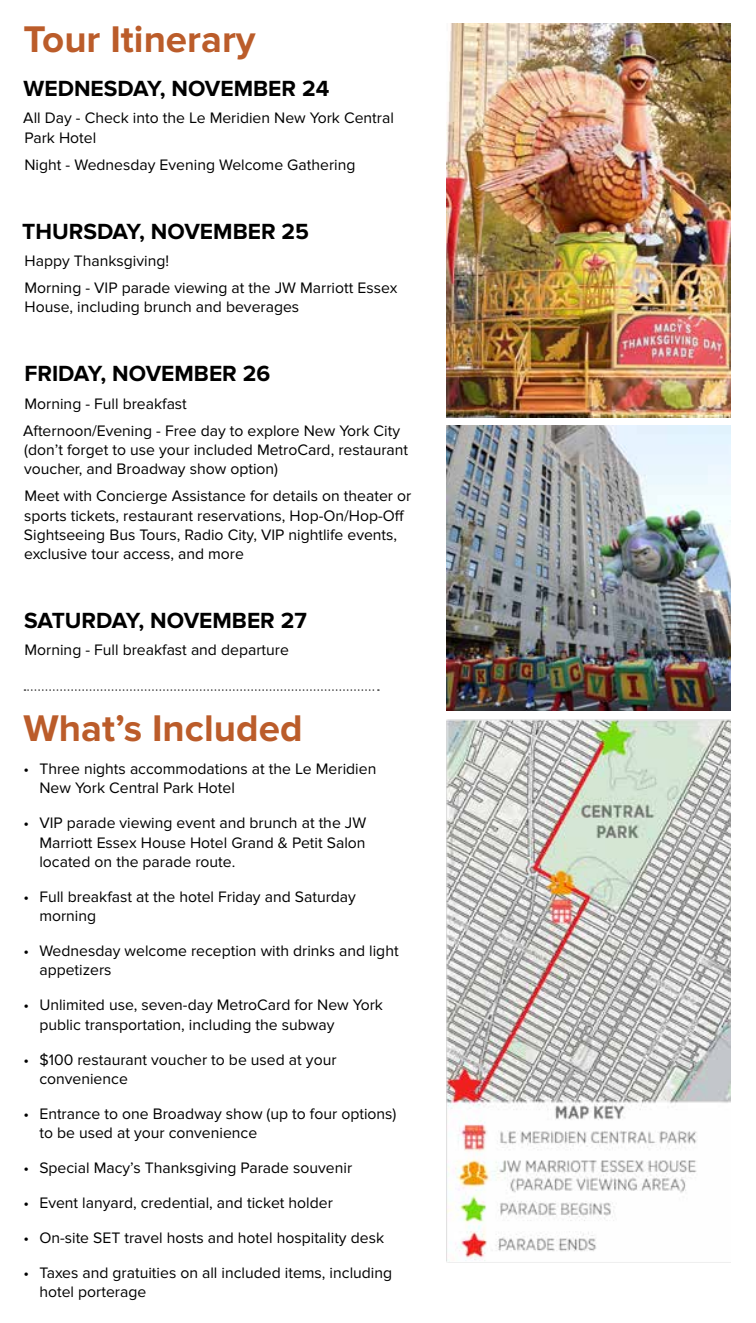
<style>
.page{position:relative;width:756px;height:1323px;background:#fff}
.page>*{position:absolute;margin:0;border:0;box-sizing:border-box;transform-origin:0 0}
.t1{font:700 38.5px "Proxima Nova";color:#bb5c2a}
.t2{font:700 22.75px "Proxima Nova";color:#000}
.t3{font:15.75px/19.2px "Proxima Nova";color:#000}
</style>
<div class="page">
<img style="left:447px;top:24px;width:283px;height:393px">
<img style="left:447px;top:426px;width:283px;height:284px">
<img style="left:447px;top:719px;width:283px;height:544px">
<svg style="left:24px;top:689px;width:355px;height:2px"></svg>
<h1 class="t1" style="left:24px;top:17px;width:234px">Tour Itinerary</h1>
<h2 class="t2" style="left:24px;top:76px;width:307px">WEDNESDAY, NOVEMBER 24</h2>
<p class="t3" style="left:23px;top:109px;width:372px">All Day - Check into the Le Meridien New York Central<br>Park Hotel</p>
<p class="t3" style="left:24px;top:155px;width:332px">Night - Wednesday Evening Welcome Gathering</p>
<h2 class="t2" style="left:22px;top:218px;width:288px">THURSDAY, NOVEMBER 25</h2>
<p class="t3" style="left:24px;top:247px;width:375px;line-height:27.1px">Happy Thanksgiving!<br>Morning - VIP parade viewing at the JW Marriott Essex</p>
<p class="t3" style="left:24px;top:298px;width:276px">House, including brunch and beverages</p>
<h2 class="t2" style="left:24px;top:361px;width:247px">FRIDAY, NOVEMBER 26</h2>
<p class="t3" style="left:23px;top:390px;width:378px;line-height:27.1px">Morning - Full breakfast<br>Afternoon/Evening - Free day to explore New York City</p>
<p class="t3" style="left:24px;top:440px;width:385px">(don’t forget to use your included MetroCard, restaurant voucher, and Broadway show option)</p>
<p class="t3" style="left:24px;top:487px;width:389px">Meet with Concierge Assistance for details on theater or sports tickets, restaurant reservations, Hop-On/Hop-Off Sightseeing Bus Tours, Radio City, VIP nightlife events, exclusive tour access, and more</p>
<h2 class="t2" style="left:24px;top:608px;width:284px">SATURDAY, NOVEMBER 27</h2>
<p class="t3" style="left:24px;top:641px;width:266px">Morning - Full breakfast and departure</p>
<h1 class="t1" style="left:24px;top:706px;width:280px">What’s Included</h1>
<p class="t3" style="left:39px;top:759px;width:338px;text-indent:-16px">• Three nights accommodations at the Le Meridien<br>New York Central Park Hotel</p>
<p class="t3" style="left:39px;top:814px;width:328px;text-align:justify;text-indent:-16px">• VIP parade viewing event and brunch at the JW Marriott Essex House Hotel Grand &amp; Petit Salon located on the parade route.</p>
<p class="t3" style="left:39px;top:887px;width:318px;text-indent:-16px">• Full breakfast at the hotel Friday and Saturday morning</p>
<p class="t3" style="left:39px;top:941px;width:361px;text-indent:-16px">• Wednesday welcome reception with drinks and light appetizers</p>
<p class="t3" style="left:39px;top:996px;width:345px;text-indent:-16px">• Unlimited use, seven-day MetroCard for New York public transportation, including the subway</p>
<p class="t3" style="left:39px;top:1050px;width:299px;text-indent:-16px">• $100 restaurant voucher to be used at your convenience</p>
<p class="t3" style="left:39px;top:1104px;width:359px;text-indent:-16px">• Entrance to one Broadway show (up to four options) to be used at your convenience</p>
<p class="t3" style="left:24px;top:1158px;width:330px">• Special Macy’s Thanksgiving Parade souvenir</p>
<p class="t3" style="left:24px;top:1193px;width:311px">• Event lanyard, credential, and ticket holder</p>
<p class="t3" style="left:24px;top:1228px;width:362px">• On-site SET travel hosts and hotel hospitality desk</p>
<p class="t3" style="left:39px;top:1263px;width:354px;text-indent:-16px">• Taxes and gratuities on all included items, including hotel porterage</p>
</div>
